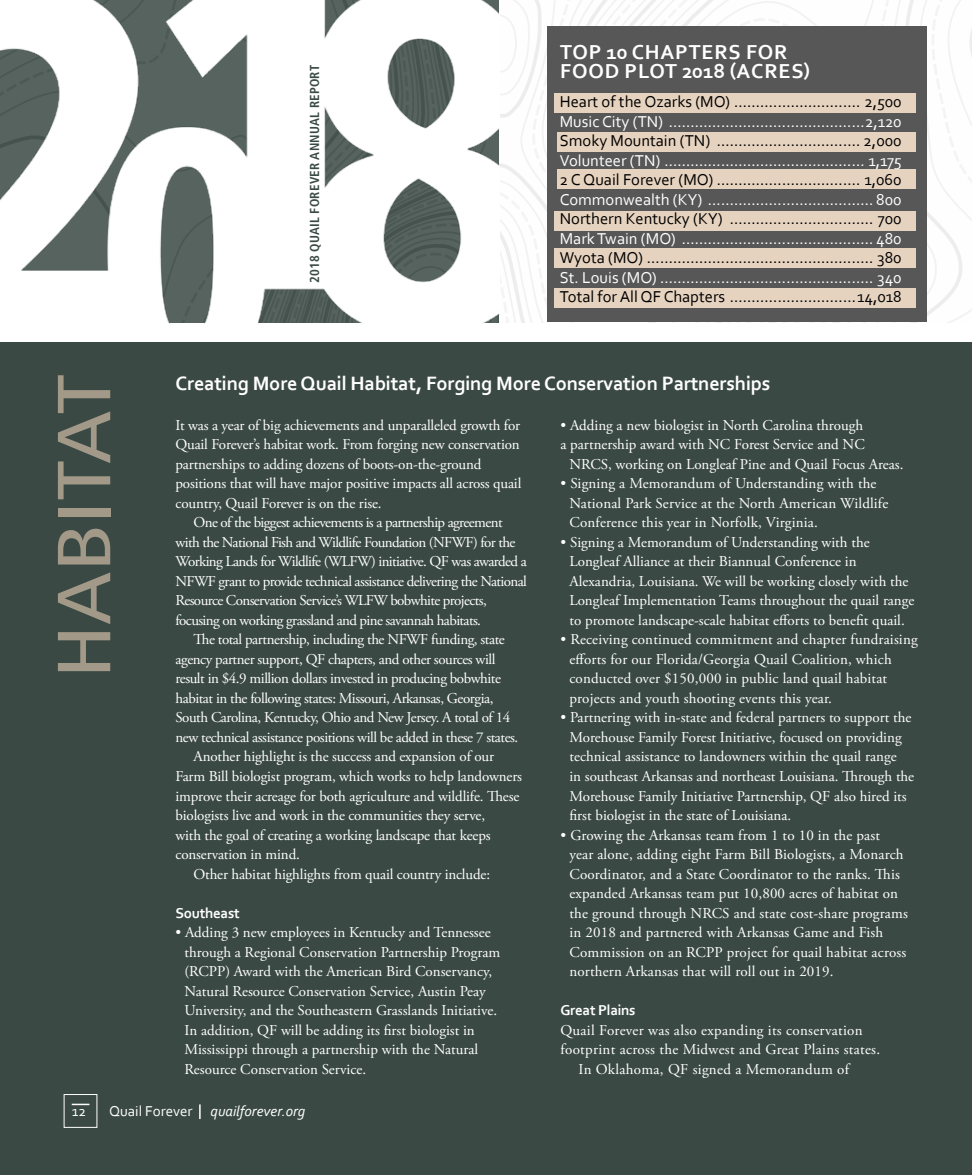
<style>
.page{position:relative;width:972px;height:1175px;background:#fff}
.page>*{position:absolute;margin:0;border:0;box-sizing:border-box;transform-origin:0 0}
.t1{font:condensed 75px "Frutiger LT Std";color:#a29989;scale:1.24 1}
.t2{font:700 21.15px/19.5px "Corbel";letter-spacing:.04em;color:#fff}
.t3{font:700 20.25px "Corbel";letter-spacing:-.01em;color:#fff}
.t4{font:16.5px "Corbel";color:#000}
.t5{font:16.5px "Corbel";color:#fff}
.t6{font:15px/19.5px "Adobe Garamond Pro";color:#fff}
.t7{font:15px "Adobe Garamond Pro";letter-spacing:-.03em;color:#fff}
.t8{font:15px/19.5px "Adobe Garamond Pro";letter-spacing:-.04em;color:#fff}
.t9{font:15px "Adobe Garamond Pro";letter-spacing:.02em;color:#fff}
.t10{font:italic 15px "Corbel";color:#fff}
.t11{font:700 15px "Corbel";letter-spacing:-.02em;color:#fff}
.t12{font:15px "Corbel";color:#fff}
.t13{font:700 condensed 13.05px "Frutiger LT Std";letter-spacing:.02em;color:#3a4944}
.s1{font-style:normal}
</style>
<div class="page">
<div style="left:0;top:342px;width:972px;height:832px;background:#3a4944"></div>
<svg style="left:72px;top:1103px;width:17px;height:2px"></svg>
<svg style="left:199px;top:1104px;width:2px;height:15px"></svg>
<svg style="left:715px;top:0;width:257px;height:322px"></svg>
<svg style="left:967px;top:0;width:5px;height:114px"></svg>
<svg style="left:521px;top:0;width:184px;height:159px"></svg>
<svg style="left:499px;top:178px;width:49px;height:144px"></svg>
<svg style="left:499px;top:0;width:45px;height:122px"></svg>
<img style="left:0;top:0;width:499px;height:324px">
<div style="left:548px;top:26px;width:379px;height:296px;background:#575757"></div>
<div style="left:555px;top:248px;width:361px;height:20px;background:#e6d3bf"></div>
<div style="left:555px;top:288px;width:361px;height:20px;background:#e6d3bf"></div>
<div style="left:555px;top:211px;width:361px;height:20px;background:#e6d3bf"></div>
<div style="left:558px;top:169px;width:358px;height:20px;background:#e6d3bf"></div>
<div style="left:555px;top:93px;width:361px;height:19px;background:#e6d3bf"></div>
<div style="left:558px;top:132px;width:358px;height:20px;background:#e6d3bf"></div>
<p class="t13" style="left:307px;top:283px;width:219px;rotate:-90deg">2018 QUAIL FOREVER ANNUAL REPORT</p>
<h2 class="t2" style="left:560px;top:41px;width:251px">TOP 10 CHAPTERS FOR<br>FOOD PLOT 2018 (ACRES)</h2>
<p class="t4" style="left:560px;top:92px;width:344px">Heart of the Ozarks (MO) ............................. 2,500</p>
<p class="t5" style="left:560px;top:111px;width:344px">Music City (TN) .............................................2,120</p>
<p class="t4" style="left:560px;top:131px;width:344px">Smoky Mountain (TN) ................................. 2,000</p>
<p class="t5" style="left:560px;top:150px;width:343px">Volunteer (TN) .............................................. 1,175</p>
<p class="t4" style="left:560px;top:170px;width:344px">2 C Quail Forever (MO) ................................. 1,060</p>
<p class="t5" style="left:560px;top:189px;width:344px">Commonwealth (KY) ...................................... 800</p>
<p class="t4" style="left:560px;top:209px;width:344px">Northern Kentucky (KY) ................................. 700</p>
<p class="t5" style="left:560px;top:228px;width:344px">Mark Twain (MO) ............................................ 480</p>
<p class="t4" style="left:560px;top:248px;width:344px">Wyota (MO) .................................................... 380</p>
<p class="t5" style="left:560px;top:267px;width:344px">St. Louis (MO) ................................................. 340</p>
<p class="t4" style="left:560px;top:287px;width:344px">Total for All QF Chapters .............................14,018</p>
<h1 class="t1" style="left:41px;top:678px;width:247px;rotate:-90deg">HABITAT</h1>
<h3 class="t3" style="left:176px;top:370px;width:596px">Creating More Quail Habitat, Forging More Conservation Partnerships</h3>
<p class="t6" style="left:560px;top:416px;width:304px">• Adding a new biologist in North Carolina through</p>
<p class="t6" style="left:560px;top:435px;width:306px">a partnership award with NC Forest Service and NC</p>
<p class="t6" style="left:569px;top:455px;width:336px">NRCS, working on Longleaf Pine and Quail Focus Areas.</p>
<p class="t6" style="left:569px;top:474px;width:320px;text-indent:-9px">• Signing a Memorandum of Understanding with the<br>National Park Service at the North American Wildlife<br>Conference this year in Norfolk, Virginia.</p>
<p class="t6" style="left:569px;top:533px;width:346px;text-indent:-9px">• Signing a Memorandum of Understanding with the Longleaf Alliance at their Biannual Conference in Alexandria, Louisiana. We will be working closely with the Longleaf Implementation Teams throughout the quail range to promote landscape-scale habitat efforts to benefit quail.</p>
<p class="t6" style="left:569px;top:630px;width:350px;text-indent:-9px">• Receiving continued commitment and chapter fundraising efforts for our Florida/Georgia Quail Coalition, which conducted over $150,000 in public land quail habitat projects and youth shooting events this year.</p>
<p class="t6" style="left:569px;top:708px;width:346px;text-indent:-9px">• Partnering with in-state and federal partners to support the Morehouse Family Forest Initiative, focused on providing technical assistance to landowners within the quail range<br>in southeast Arkansas and northeast Louisiana. Through the Morehouse Family Initiative Partnership, QF also hired its first biologist in the state of Louisiana.</p>
<p class="t6" style="left:569px;top:825px;width:340px;text-indent:-9px">• Growing the Arkansas team from 1 to 10 in the past<br>year alone, adding eight Farm Bill Biologists, a Monarch Coordinator, and a State Coordinator to the ranks. This expanded Arkansas team put 10,800 acres of habitat on the ground through NRCS and state cost-share programs in 2018 and partnered with Arkansas Game and Fish Commission on an RCPP project for quail habitat across northern Arkansas that will roll out in 2019.</p>
<p class="t11" style="left:560px;top:1000px;width:77px">Great Plains</p>
<p class="t9" style="left:560px;top:1020px;width:304px">Quail Forever was also expanding its conservation</p>
<p class="t9" style="left:560px;top:1040px;width:321px">footprint across the Midwest and Great Plains states.</p>
<p class="t9" style="left:579px;top:1059px;width:272px">In Oklahoma, QF signed a Memorandum of</p>
<p class="t6" style="left:176px;top:416px;width:347px">It was a year of big achievements and unparalleled growth for Quail Forever’s habitat work. From forging new conservation partnerships to adding dozens of boots-on-the-ground positions that will have major positive impacts all across quail country, Quail Forever is on the rise.</p>
<p class="t8" style="left:176px;top:513px;width:353px;text-indent:18px">One of the biggest achievements is a partnership agreement with the National Fish and Wildlife Foundation (NFWF) for the Working Lands for Wildlife (WLFW) initiative. QF was awarded a NFWF grant to provide technical assistance delivering the National Resource Conservation Service’s WLFW bobwhite projects, focusing on working grassland and pine savannah habitats.</p>
<p class="t7" style="left:194px;top:630px;width:313px">The total partnership, including the NFWF funding, state</p>
<p class="t7" style="left:176px;top:650px;width:321px">agency partner support, QF chapters, and other sources will</p>
<p class="t7" style="left:176px;top:669px;width:327px">result in $4.9 million dollars invested in producing bobwhite</p>
<p class="t7" style="left:176px;top:689px;width:319px">habitat in the following states: Missouri, Arkansas, Georgia,</p>
<p class="t7" style="left:176px;top:708px;width:336px">South Carolina, Kentucky, Ohio and New Jersey. A total of 14</p>
<p class="t7" style="left:176px;top:728px;width:344px">new technical assistance positions will be added in these 7 states.</p>
<p class="t6" style="left:194px;top:747px;width:302px">Another highlight is the success and expansion of our</p>
<p class="t6" style="left:176px;top:767px;width:348px">Farm Bill biologist program, which works to help landowners</p>
<p class="t6" style="left:176px;top:786px;width:345px">improve their acreage for both agriculture and wildlife. These</p>
<p class="t6" style="left:176px;top:806px;width:311px">biologists live and work in the communities they serve,</p>
<p class="t6" style="left:176px;top:825px;width:317px">with the goal of creating a working landscape that keeps</p>
<p class="t6" style="left:176px;top:845px;width:126px">conservation in mind.</p>
<p class="t6" style="left:194px;top:864px;width:298px">Other habitat highlights from quail country include:</p>
<p class="t11" style="left:176px;top:903px;width:66px">Southeast</p>
<p class="t6" style="left:184px;top:923px;width:317px;text-indent:-9px">• Adding 3 new employees in Kentucky and Tennessee through a Regional Conservation Partnership Program (RCPP) Award with the American Bird Conservancy, Natural Resource Conservation Service, Austin Peay University, and the Southeastern Grasslands Initiative.<br>In addition, QF will be adding its first biologist in Mississippi through a partnership with the Natural Resource Conservation Service.</p>
<p class="t12" style="left:72px;top:1101px;width:16px">12</p>
<p class="t10" style="left:109px;top:1102px;width:198px"><span class="s1">Quail Forever</span> quailforever.org</p>
</div>
